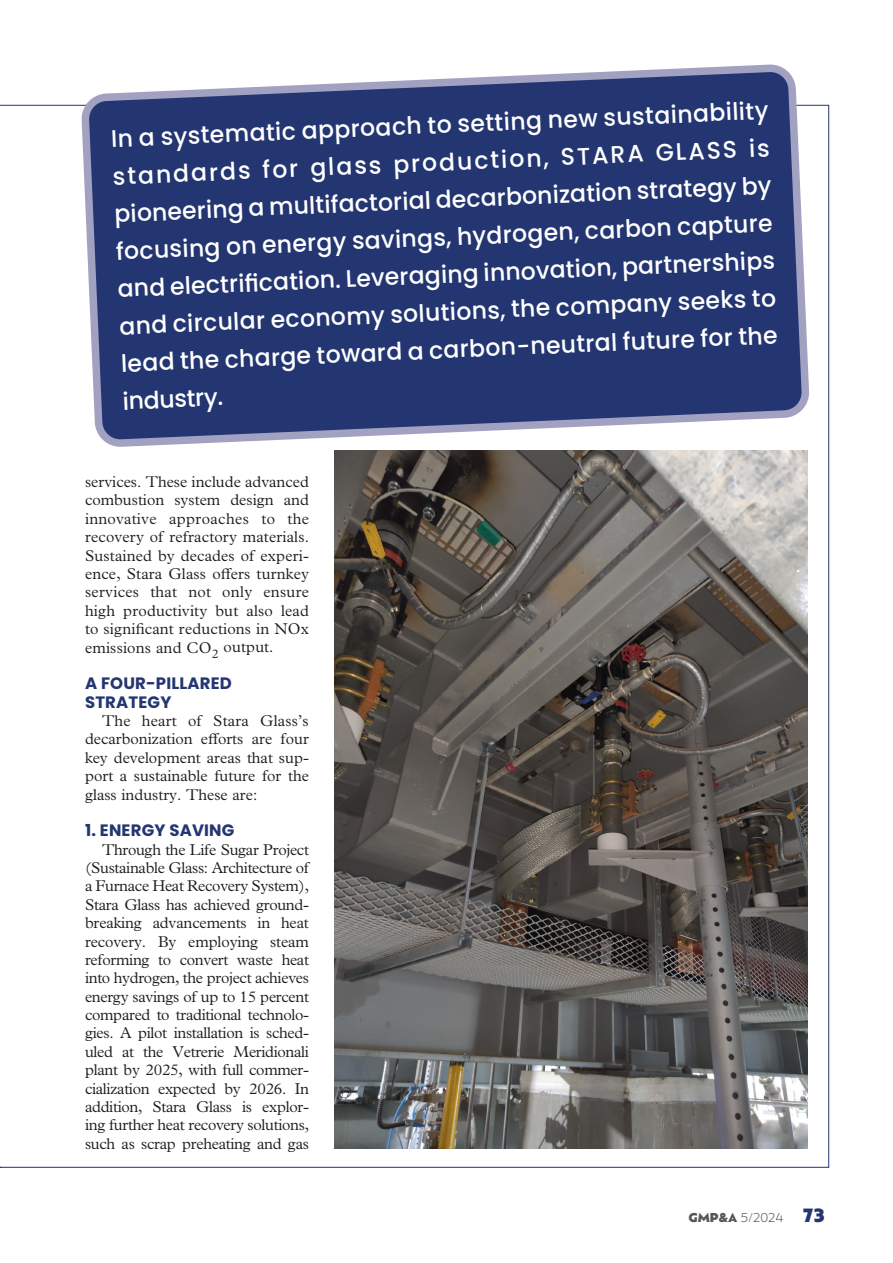
<style>
.page{position:relative;width:893px;height:1263px;background:#fff}
.page>*{position:absolute;margin:0;border:0;box-sizing:border-box;transform-origin:0 0}
.t1{font:500 24px/37.5px "Poppins";color:#fff;text-align:justify}
.t2{font:700 16.5px/18.5px "Poppins";letter-spacing:.01em;color:#243672}
.t3{font:300 15.75px/18.5px "Plantin MT Pro";color:#1d1d1b;text-align:justify}
.t4{font:300 12px "Ofelia Display";color:#575756}
.s1{font-weight:800}
.s2{font-weight:800;font-size:17.85px;color:#243672}
</style>
<div class="page">
<svg style="left:85px;top:68px;width:721px;height:376px;background:#3a4a80"></svg>
<img style="left:334px;top:450px;width:474px;height:699px">
<p class="t1" style="left:108px;top:123px;width:661px;rotate:-3deg">In a systematic approach to setting new sustainability standards for glass production, STARA GLASS is pioneering a multifactorial decarbonization strategy by focusing on energy savings, hydrogen, carbon capture and electrifi cation. Leveraging innovation, partnerships and circular economy solutions, the company seeks to lead the charge toward a carbon-neutral future for the</p>
<h1 class="t1" style="left:122px;top:383px;width:102px;rotate:-3deg">industry.</h1>
<p class="t3" style="left:85px;top:473px;width:226px">services. These include advanced combustion system design and innovative approaches to the recovery of refractory materials.<br>Sustained by decades of experi&shy;ence, Stara Glass offers turnkey services that not only ensure high productivity but also lead to significant reductions in NOx emissions and CO<sub>2</sub> output.</p>
<p class="t2" style="left:85px;top:674px;width:148px">A FOUR-PILLARED<br>STRATEGY</p>
<p class="t3" style="left:85px;top:711px;width:225px;text-indent:17px">The heart of Stara Glass’s decarbonization efforts are four key development areas that sup&shy;port a sustainable future for the glass industry. These are:</p>
<p class="t2" style="left:85px;top:821px;width:151px">1. ENERGY SAVING</p>
<p class="t3" style="left:85px;top:840px;width:225px;text-indent:17px">Through the Life Sugar Project (Sustainable Glass: Architecture of a Furnace Heat Recovery System), Stara Glass has achieved ground&shy;breaking advancements in heat recovery. By employing steam reforming to convert waste heat into hydrogen, the project achieves energy savings of up to 15 percent compared to traditional technolo&shy;gies. A pilot installation is sched&shy;uled at the Vetrerie Meridionali plant by 2025, with full commer&shy;cialization expected by 2026. In addition, Stara Glass is explor&shy;ing further heat recovery solutions, such as scrap preheating and gas</p>
<p class="t4" style="left:688px;top:1209px;width:138px"><span class="s1">GMP&amp;A</span> 5/2024 <span class="s2">73</span></p>
</div>
